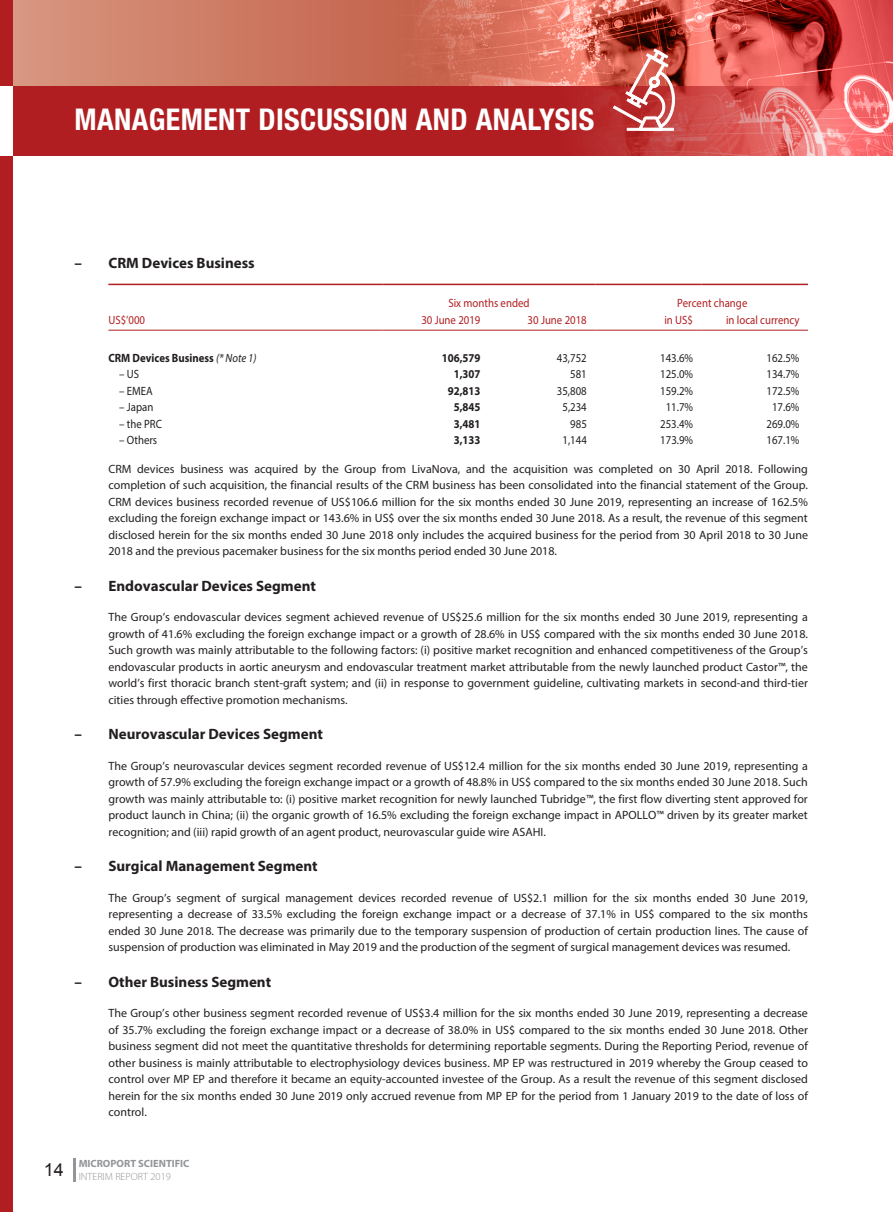
<style>
.page{position:relative;width:893px;height:1212px;background:#fff}
.page>*{position:absolute;margin:0;border:0;box-sizing:border-box;transform-origin:0 0}
.t1{font:700 condensed 30px "Helvetica Neue LT Std";letter-spacing:.015em;color:#fff}
.t2{font:700 15px "Myriad Pro";color:#231f20}
.t3{font:12px/16.5px "Myriad Pro";color:#231f20;text-align:justify}
.t4{font:12px "Myriad Pro";color:#231f20;scale:.9 1}
.t5{font:12px "Myriad Pro";color:#b11e21;scale:.9 1}
.t6{font:700 12px "Myriad Pro";color:#231f20;scale:.9 1}
.t7{font:300 10.5px/13.2px "Myriad Pro";color:#939598}
.t8{font:700 10.5px "Myriad Pro";color:#939598}
.s1{font-weight:400;font-style:italic}
.s2{font-weight:700}
</style>
<div class="page">
<svg style="left:13px;top:0;width:879px;height:156px"></svg>
<svg style="left:13px;top:87px;width:878px;height:69px;fill:#b11e21"></svg>
<div style="left:0;top:0;width:13px;height:1212px;background:#b11e21"></div>
<div style="left:0;top:87px;width:13px;height:69px;background:#fff"></div>
<hr style="left:73px;top:1158px;width:3px;height:23px;background:#939598">
<svg style="left:613px;top:49px;width:62px;height:82px"></svg>
<div style="left:627px;top:128px;width:47px;height:2px;background:#fff;border:1px solid #fff"></div>
<svg style="left:892px;top:0;width:1px;height:156px"></svg>
<hr style="left:108px;top:284px;width:275px;height:1px;background:#b11e21">
<hr style="left:383px;top:284px;width:106px;height:1px;background:#b11e21">
<hr style="left:489px;top:284px;width:106px;height:1px;background:#b11e21">
<hr style="left:595px;top:284px;width:107px;height:1px;background:#b11e21">
<hr style="left:702px;top:284px;width:106px;height:1px;background:#b11e21">
<hr style="left:108px;top:330px;width:275px;height:1px;background:#b11e21">
<hr style="left:383px;top:330px;width:106px;height:1px;background:#b11e21">
<hr style="left:489px;top:330px;width:106px;height:1px;background:#b11e21">
<hr style="left:595px;top:330px;width:107px;height:1px;background:#b11e21">
<hr style="left:702px;top:330px;width:106px;height:1px;background:#b11e21">
<h1 class="t1" style="left:74px;top:101px;width:521px">MANAGEMENT DISCUSSION AND ANALYSIS</h1>
<p class="t2" style="left:74px;top:253px;width:182px">– CRM Devices Business</p>
<p class="t5" style="left:448px;top:296px;width:92px">Six months ended</p>
<p class="t5" style="left:677px;top:296px;width:80px">Percent change</p>
<p class="t5" style="left:108px;top:312px;width:42px">US$’000</p>
<p class="t5" style="left:421px;top:312px;width:67px">30 June 2019</p>
<p class="t5" style="left:528px;top:312px;width:67px">30 June 2018</p>
<p class="t5" style="left:664px;top:312px;width:33px">in US$</p>
<p class="t5" style="left:726px;top:312px;width:83px">in local currency</p>
<p class="t6" style="left:108px;top:350px;width:166px">CRM Devices Business <span class="s1">(* Note 1)</span></p>
<p class="t6" style="left:442px;top:350px;width:45px">106,579</p>
<p class="t4" style="left:557px;top:350px;width:35px">43,752</p>
<p class="t4" style="left:660px;top:350px;width:38px">143.6%</p>
<p class="t4" style="left:766px;top:350px;width:38px">162.5%</p>
<p class="t4" style="left:119px;top:367px;width:24px">– US</p>
<p class="t6" style="left:454px;top:366px;width:31px">1,307</p>
<p class="t4" style="left:570px;top:367px;width:20px">581</p>
<p class="t4" style="left:660px;top:367px;width:38px">125.0%</p>
<p class="t4" style="left:766px;top:367px;width:38px">134.7%</p>
<p class="t4" style="left:119px;top:383px;width:39px">– EMEA</p>
<p class="t6" style="left:448px;top:383px;width:38px">92,813</p>
<p class="t4" style="left:557px;top:383px;width:35px">35,808</p>
<p class="t4" style="left:660px;top:383px;width:38px">159.2%</p>
<p class="t4" style="left:766px;top:383px;width:38px">172.5%</p>
<p class="t4" style="left:119px;top:400px;width:40px">– Japan</p>
<p class="t6" style="left:454px;top:399px;width:31px">5,845</p>
<p class="t4" style="left:562px;top:400px;width:29px">5,234</p>
<p class="t4" style="left:666px;top:400px;width:32px">11.7%</p>
<p class="t4" style="left:772px;top:400px;width:32px">17.6%</p>
<p class="t4" style="left:119px;top:416px;width:49px">– the PRC</p>
<p class="t6" style="left:454px;top:416px;width:31px">3,481</p>
<p class="t4" style="left:570px;top:416px;width:20px">985</p>
<p class="t4" style="left:660px;top:416px;width:38px">253.4%</p>
<p class="t4" style="left:766px;top:416px;width:38px">269.0%</p>
<p class="t4" style="left:119px;top:433px;width:44px">– Others</p>
<p class="t6" style="left:454px;top:432px;width:31px">3,133</p>
<p class="t4" style="left:562px;top:433px;width:29px">1,144</p>
<p class="t4" style="left:660px;top:433px;width:38px">173.9%</p>
<p class="t4" style="left:766px;top:433px;width:38px">167.1%</p>
<p class="t3" style="left:108px;top:460px;width:701px">CRM devices business was acquired by the Group from LivaNova, and the acquisition was completed on 30 April 2018. Following completion of such acquisition, the financial results of the CRM business has been consolidated into the financial statement of the Group.<br>CRM devices business recorded revenue of US$106.6 million for the six months ended 30 June 2019, representing an increase of 162.5% excluding the foreign exchange impact or 143.6% in US$ over the six months ended 30 June 2018. As a result, the revenue of this segment disclosed herein for the six months ended 30 June 2018 only includes the acquired business for the period from 30 April 2018 to 30 June 2018 and the previous pacemaker business for the six months period ended 30 June 2018.</p>
<p class="t2" style="left:74px;top:576px;width:243px">– Endovascular Devices Segment</p>
<p class="t3" style="left:108px;top:609px;width:701px">The Group’s endovascular devices segment achieved revenue of US$25.6 million for the six months ended 30 June 2019, representing a growth of 41.6% excluding the foreign exchange impact or a growth of 28.6% in US$ compared with the six months ended 30 June 2018.<br>Such growth was mainly attributable to the following factors: (i) positive market recognition and enhanced competitiveness of the Group’s endovascular products in aortic aneurysm and endovascular treatment market attributable from the newly launched product Castor™, the world’s first thoracic branch stent-graft system; and (ii) in response to government guideline, cultivating markets in second-and third-tier cities through effective promotion mechanisms.</p>
<p class="t2" style="left:74px;top:724px;width:27px">– N</p>
<p class="t2" style="left:119px;top:724px;width:206px">eurovascular Devices Segment</p>
<p class="t3" style="left:108px;top:757px;width:701px">The Group’s neurovascular devices segment recorded revenue of US$12.4 million for the six months ended 30 June 2019, representing a growth of 57.9% excluding the foreign exchange impact or a growth of 48.8% in US$ compared to the six months ended 30 June 2018. Such growth was mainly attributable to: (i) positive market recognition for newly launched Tubridge™, the first flow diverting stent approved for product launch in China; (ii) the organic growth of 16.5% excluding the foreign exchange impact in APOLLO™ driven by its greater market recognition; and (iii) rapid growth of an agent product, neurovascular guide wire ASAHI.</p>
<p class="t2" style="left:74px;top:856px;width:245px">– Surgical Management Segment</p>
<p class="t3" style="left:108px;top:889px;width:701px">The Group’s segment of surgical management devices recorded revenue of US$2.1 million for the six months ended 30 June 2019, representing a decrease of 33.5% excluding the foreign exchange impact or a decrease of 37.1% in US$ compared to the six months ended 30 June 2018. The decrease was primarily due to the temporary suspension of production of certain production lines. The cause of suspension of production was eliminated in May 2019 and the production of the segment of surgical management devices was resumed.</p>
<p class="t2" style="left:74px;top:972px;width:198px">– Other Business Segment</p>
<p class="t3" style="left:108px;top:1005px;width:701px">The Group’s other business segment recorded revenue of US$3.4 million for the six months ended 30 June 2019, representing a decrease of 35.7% excluding the foreign exchange impact or a decrease of 38.0% in US$ compared to the six months ended 30 June 2018. Other business segment did not meet the quantitative thresholds for determining reportable segments. During the Reporting Period, revenue of other business is mainly attributable to electrophysiology devices business. MP EP was restructured in 2019 whereby the Group ceased to control over MP EP and therefore it became an equity-accounted investee of the Group. As a result the revenue of this segment disclosed herein for the six months ended 30 June 2019 only accrued revenue from MP EP for the period from 1 January 2019 to the date of loss of control.</p>
<p class="t7" style="left:44px;top:1156px;width:146px;text-indent:80px"><span class="s2">rt Scientific<br></span><sup>14</sup> INTERIM REPORT 2019</p>
<p class="t8" style="left:79px;top:1156px;width:33px">Micropo</p>
</div>
